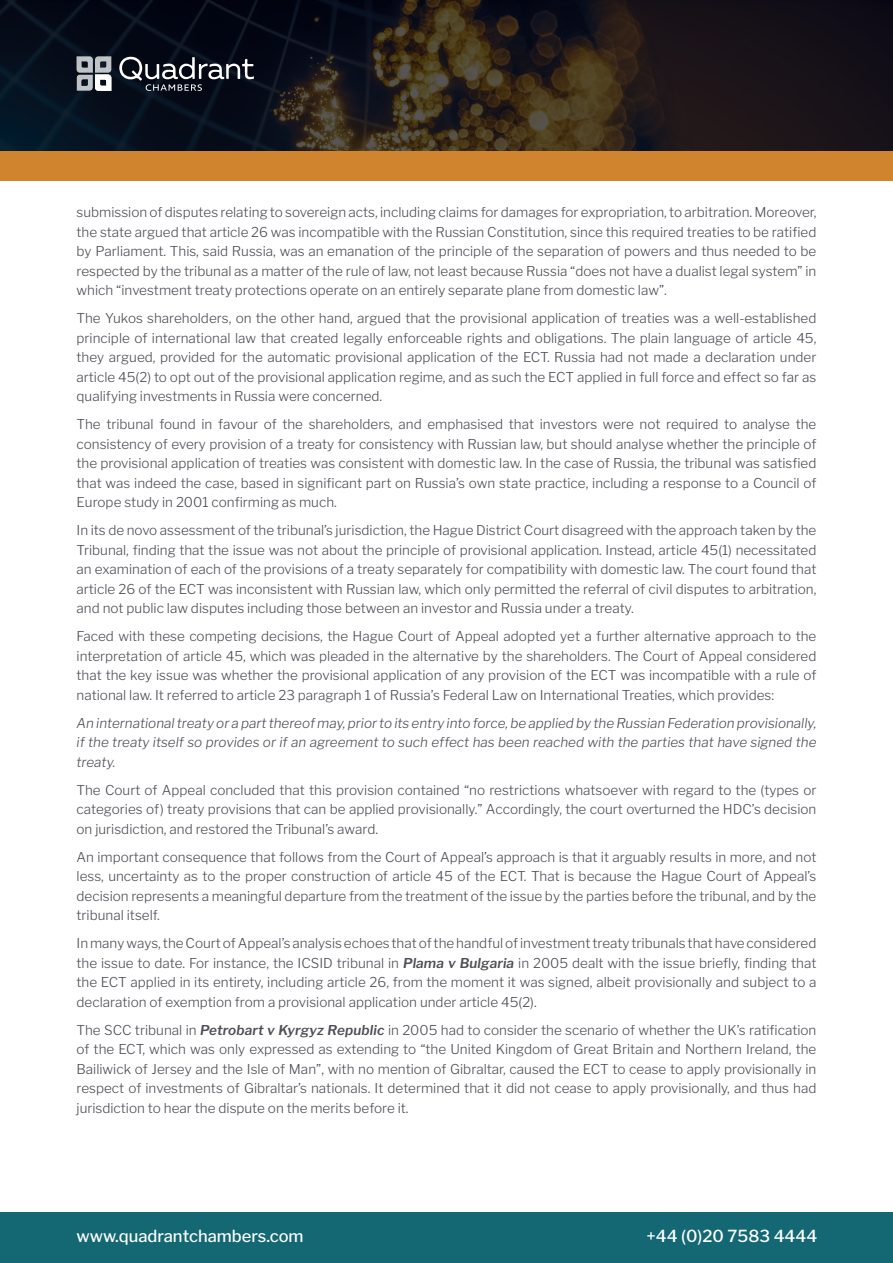
<style>
.page{position:relative;width:893px;height:1263px;background:#fff}
.page>*{position:absolute;margin:0;border:0;box-sizing:border-box;transform-origin:0 0}
.t1{font:500 16.5px "Libre Franklin";color:#fff}
.Body{font:300 13.5px/19.5px "Libre Franklin";color:#4d4e56;text-align:justify}
.Body-2{font:italic 300 13.5px/19.5px "Libre Franklin";color:#4d4e56;text-align:justify}
.s1{font-weight:600;font-style:italic}
</style>
<div class="page">
<svg style="left:0;top:0;width:893px;height:151px;background:#1b181a"></svg>
<div style="left:0;top:1212px;width:893px;height:51px;background:#146873"></div>
<svg style="left:77px;top:56px;width:34px;height:35px"></svg>
<svg style="left:119px;top:56px;width:135px;height:35px;background:#393d47"></svg>
<div style="left:0;top:151px;width:893px;height:30px;background:#d0842e"></div>
<p class="Body" style="left:77px;top:202px;width:741px">submission of disputes relating to sovereign acts, including claims for damages for expropriation, to arbitration. Moreover, the state argued that article 26 was incompatible with the Russian Constitution, since this required treaties to be ratified by Parliament. This, said Russia, was an emanation of the principle of the separation of powers and thus needed to be respected by the tribunal as a matter of the rule of law, not least because Russia “does not have a dualist legal system” in which “investment treaty protections operate on an entirely separate plane from domestic law”.</p>
<p class="Body" style="left:77px;top:308px;width:741px">The Yukos shareholders, on the other hand, argued that the provisional application of treaties was a well-established principle of international law that created legally enforceable rights and obligations. The plain language of article 45, they argued, provided for the automatic provisional application of the ECT. Russia had not made a declaration under article 45(2) to opt out of the provisional application regime, and as such the ECT applied in full force and effect so far as qualifying investments in Russia were concerned.</p>
<p class="Body" style="left:77px;top:414px;width:741px">The tribunal found in favour of the shareholders, and emphasised that investors were not required to analyse the consistency of every provision of a treaty for consistency with Russian law, but should analyse whether the principle of the provisional application of treaties was consistent with domestic law. In the case of Russia, the tribunal was satisfied that was indeed the case, based in significant part on Russia’s own state practice, including a response to a Council of Europe study in 2001 confirming as much.</p>
<p class="Body" style="left:77px;top:520px;width:741px">In its de novo assessment of the tribunal’s jurisdiction, the Hague District Court disagreed with the approach taken by the Tribunal, finding that the issue was not about the principle of provisional application. Instead, article 45(1) necessitated an examination of each of the provisions of a treaty separately for compatibility with domestic law. The court found that article 26 of the ECT was inconsistent with Russian law, which only permitted the referral of civil disputes to arbitration, and not public law disputes including those between an investor and Russia under a treaty.</p>
<p class="Body" style="left:77px;top:627px;width:741px">Faced with these competing decisions, the Hague Court of Appeal adopted yet a further alternative approach to the interpretation of article 45, which was pleaded in the alternative by the shareholders. The Court of Appeal considered that the key issue was whether the provisional application of any provision of the ECT was incompatible with a rule of national law. It referred to article 23 paragraph 1 of Russia’s Federal Law on International Treaties, which provides:</p>
<p class="Body-2" style="left:77px;top:713px;width:741px">An international treaty or a part thereof may, prior to its entry into force, be applied by the Russian Federation provisionally, if the treaty itself so provides or if an agreement to such effect has been reached with the parties that have signed the treaty.</p>
<p class="Body" style="left:77px;top:780px;width:741px">The Court of Appeal concluded that this provision contained “no restrictions whatsoever with regard to the (types or categories of) treaty provisions that can be applied provisionally.” Accordingly, the court overturned the HDC’s decision on jurisdiction, and restored the Tribunal’s award.</p>
<p class="Body" style="left:77px;top:847px;width:741px">An important consequence that follows from the Court of Appeal’s approach is that it arguably results in more, and not less, uncertainty as to the proper construction of article 45 of the ECT. That is because the Hague Court of Appeal’s decision represents a meaningful departure from the treatment of the issue by the parties before the tribunal, and by the tribunal itself.</p>
<p class="Body" style="left:77px;top:934px;width:741px">In many ways, the Court of Appeal’s analysis echoes that of the handful of investment treaty tribunals that have considered the issue to date. For instance, the ICSID tribunal in <span class="s1">Plama v Bulgaria</span> in 2005 dealt with the issue briefly, finding that the ECT applied in its entirety, including article 26, from the moment it was signed, albeit provisionally and subject to a declaration of exemption from a provisional application under article 45(2).</p>
<p class="Body" style="left:77px;top:1020px;width:741px">The SCC tribunal in <span class="s1">Petrobart v Kyrgyz Republic</span> in 2005 had to consider the scenario of whether the UK’s ratification of the ECT, which was only expressed as extending to “the United Kingdom of Great Britain and Northern Ireland, the Bailiwick of Jersey and the Isle of Man”, with no mention of Gibraltar, caused the ECT to cease to apply provisionally in respect of investments of Gibraltar’s nationals. It determined that it did not cease to apply provisionally, and thus had jurisdiction to hear the dispute on the merits before it.</p>
<p class="t1" style="left:77px;top:1226px;width:229px">www.quadrantchambers.com</p>
<p class="t1" style="left:647px;top:1226px;width:172px">+44 (0)20 7583 4444</p>
</div>
